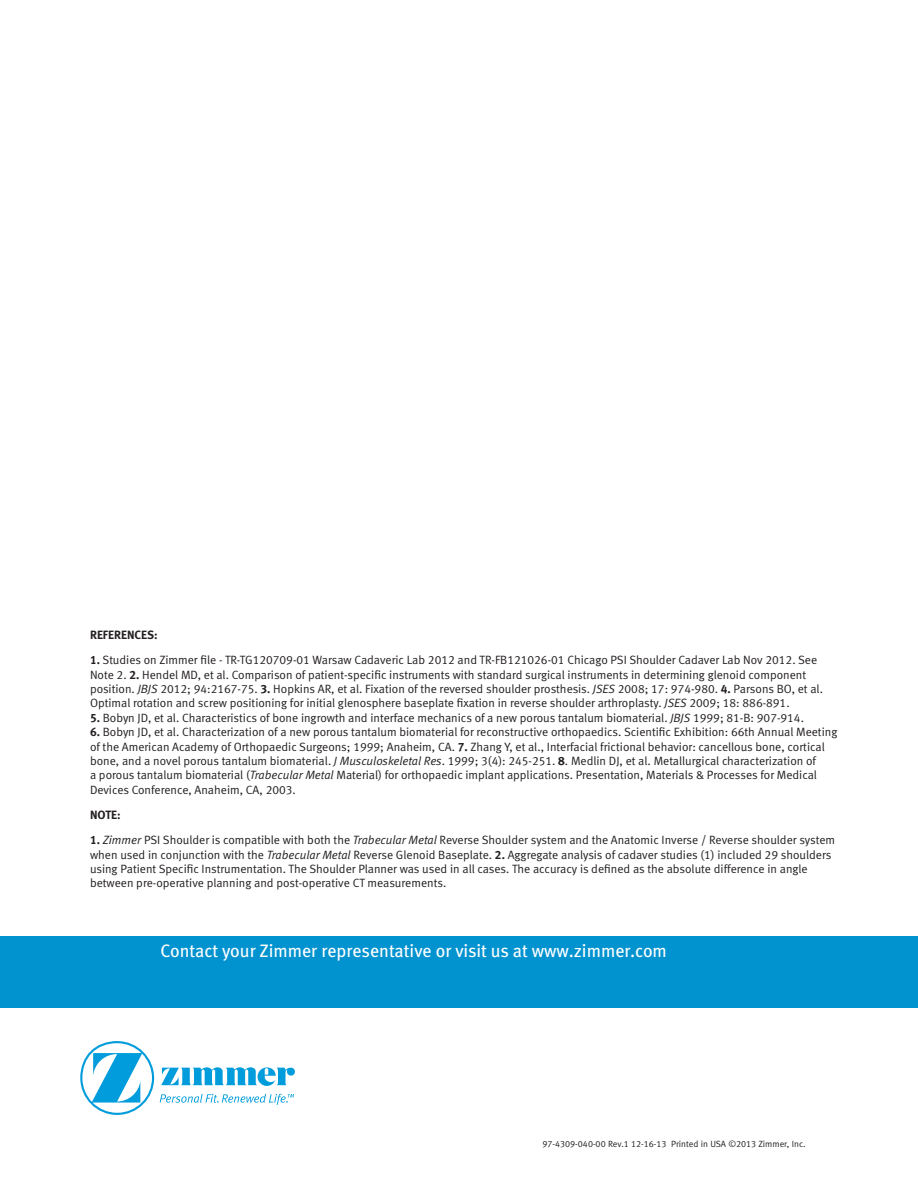
<style>
.page{position:relative;width:918px;height:1188px;background:#fff}
.page>*{position:absolute;margin:0;border:0;box-sizing:border-box;transform-origin:0 0}
.t1{font:18px "Meta Book LF";color:#fff}
.t2{font:12px/14.4px "Meta Normal LF";color:#231f20}
.t3{font:12px "Meta Bold LF";color:#231f20}
.t4{font:9px "Meta Normal LF";color:#231f20}
.s1{font-family:"Meta Bold LF"}
.s2{font-style:italic}
</style>
<div class="page">
<div style="left:0;top:936px;width:918px;height:72px;background:#0093d0"></div>
<svg style="left:80px;top:1041px;width:74px;height:74px"></svg>
<svg style="left:161px;top:1067px;width:134px;height:19px"></svg>
<svg style="left:160px;top:1094px;width:134px;height:11px"></svg>
<p class="t3" style="left:90px;top:628px;width:69px">REFERENCES:</p>
<p class="t2" style="left:90px;top:653px;width:735px"><span class="s1">1.</span> Studies on Zimmer file - TR-TG120709-01 Warsaw Cadaveric Lab 2012 and TR-FB121026-01 Chicago PSI Shoulder Cadaver Lab Nov 2012. See Note 2. <span class="s1">2.</span> Hendel MD, et al. Comparison of patient-specific instruments with standard surgical instruments in determining glenoid component position. <span class="s2">JBJS</span> 2012; 94:2167-75. <span class="s1">3.</span> Hopkins AR, et al. Fixation of the reversed shoulder prosthesis. <span class="s2">JSES</span> 2008; 17: 974-980. <span class="s1">4.</span> Parsons BO, et al.<br>Optimal rotation and screw positioning for initial glenosphere baseplate fixation in reverse shoulder arthroplasty. <span class="s2">JSES</span> 2009; 18: 886-891.</p>
<p class="t2" style="left:90px;top:710px;width:716px"><span class="s1">5.</span> Bobyn JD, et al. Characteristics of bone ingrowth and interface mechanics of a new porous tantalum biomaterial. <span class="s2">JBJS</span> 1999; 81-B: 907-914.</p>
<p class="t2" style="left:90px;top:725px;width:749px"><span class="s1">6.</span> Bobyn JD, et al. Characterization of a new porous tantalum biomaterial for reconstructive orthopaedics. Scientific Exhibition: 66th Annual Meeting of the American Academy of Orthopaedic Surgeons; 1999; Anaheim, CA. <span class="s1">7.</span> Zhang Y, et al., Interfacial frictional behavior: cancellous bone, cortical bone, and a novel porous tantalum biomaterial. <span class="s2">J Musculoskeletal Res</span>. 1999; 3(4): 245-251. <span class="s1">8</span>. Medlin DJ, et al. Metallurgical characterization of<br>a porous tantalum biomaterial (<span class="s2">Trabecular Metal</span> Material) for orthopaedic implant applications. Presentation, Materials &amp; Processes for Medical Devices Conference, Anaheim, CA, 2003.</p>
<p class="t3" style="left:90px;top:808px;width:32px">NOTE:</p>
<p class="t2" style="left:90px;top:833px;width:747px"><span class="s1">1.</span> <span class="s2">Zimmer</span> PSI Shoulder is compatible with both the <span class="s2">Trabecular Metal</span> Reverse Shoulder system and the Anatomic Inverse / Reverse shoulder system when used in conjunction with the <span class="s2">Trabecular Metal</span> Reverse Glenoid Baseplate. <span class="s1">2.</span> Aggregate analysis of cadaver studies (1) included 29 shoulders using Patient Specific Instrumentation. The Shoulder Planner was used in all cases. The accuracy is defined as the absolute difference in angle between pre-operative planning and post-operative CT measurements.</p>
<h1 class="t1" style="left:160px;top:940px;width:508px">Contact your Zimmer representative or visit us at www.zimmer.com</h1>
<p class="t4" style="left:542px;top:1139px;width:265px">97-4309-040-00 Rev.1 12-16-13 Printed in USA ©2013 Zimmer, Inc.</p>
</div>
